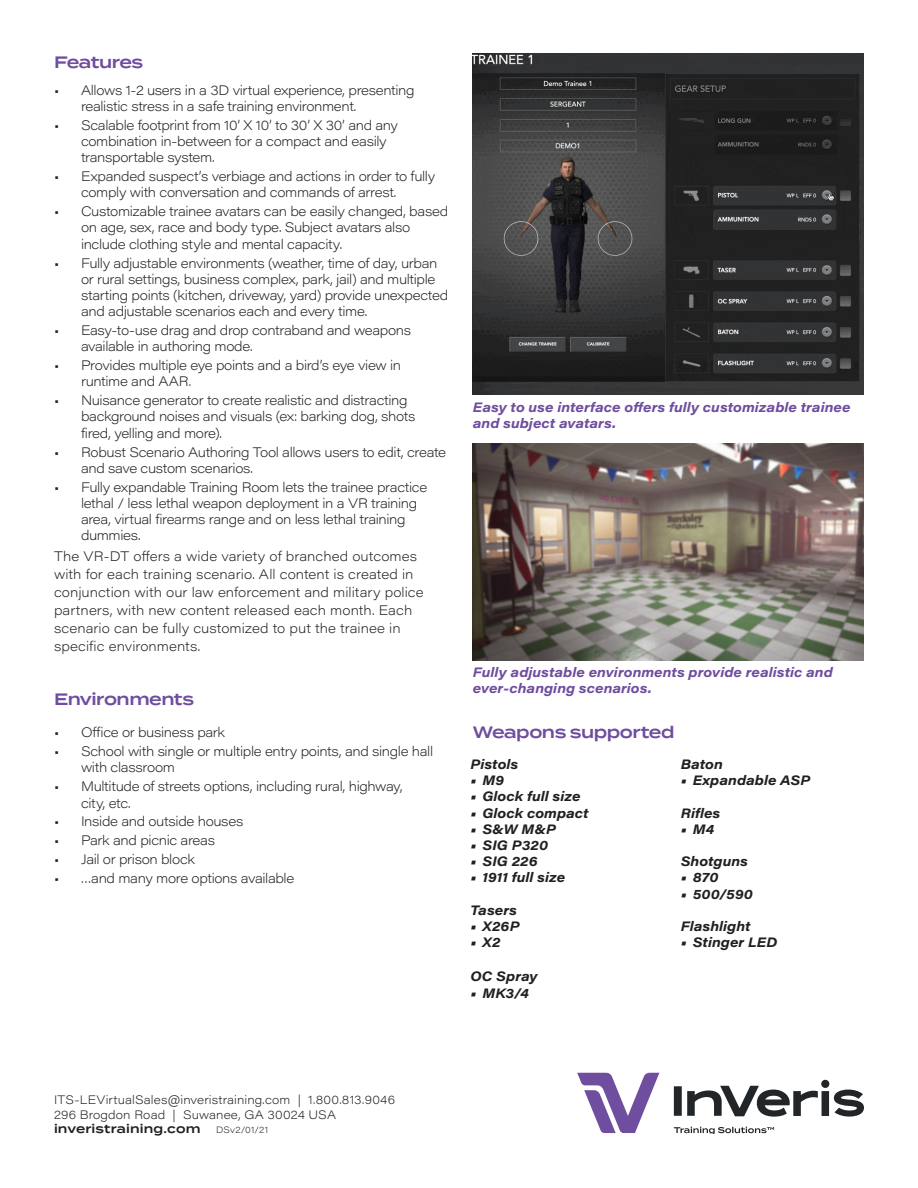
<style>
.page{position:relative;width:918px;height:1188px;background:#fff}
.page>*{position:absolute;margin:0;border:0;box-sizing:border-box;transform-origin:0 0}
.t1{font:600 16.5px "Termina";letter-spacing:-.03em;color:#6f4d9f}
.t2{font:200 13.5px/16.2px "Acumin Pro Wide";letter-spacing:-.025em;color:#231f20}
.t3{font:200 13.5px/18px "Acumin Pro Wide";letter-spacing:.005em;color:#231f20}
.t4{font:italic 700 13.5px "Acumin Pro Wide";letter-spacing:.01em;color:#231f20}
.t5{font:italic 700 13.5px/16.2px "Acumin Pro Wide";letter-spacing:.005em;color:#6f4d9f}
.t6{font:200 12px/14.4px "Acumin Pro Wide";letter-spacing:.01em;color:#231f20}
.t7{font:600 12px "Termina";letter-spacing:.01em;color:#231f20}
.t8{font:200 9px "Acumin Pro Wide";letter-spacing:.03em;color:#231f20}
</style>
<div class="page">
<img style="left:473px;top:443px;width:391px;height:218px">
<img style="left:473px;top:54px;width:391px;height:340px">
<svg style="left:674px;top:1080px;width:190px;height:37px"></svg>
<svg style="left:577px;top:1073px;width:82px;height:60px"></svg>
<svg style="left:674px;top:1127px;width:100px;height:6px"></svg>
<p class="t1" style="left:54px;top:50px;width:91px">Features</p>
<p class="t2" style="left:81px;top:81px;width:335px;text-indent:-27px">• Allows 1-2 users in a 3D virtual experience, presenting realistic stress in a safe training environment.</p>
<p class="t2" style="left:81px;top:116px;width:319px;text-indent:-27px">• Scalable footprint from 10’ X 10’ to 30’ X 30’ and any combination in-between for a compact and easily transportable system.</p>
<p class="t2" style="left:81px;top:168px;width:356px;text-indent:-27px">• Expanded suspect’s verbiage and actions in order to fully comply with conversation and commands of arrest.</p>
<p class="t2" style="left:81px;top:203px;width:369px;text-indent:-27px">• Customizable trainee avatars can be easily changed, based on age, sex, race and body type. Subject avatars also include clothing style and mental capacity.</p>
<p class="t2" style="left:81px;top:254px;width:369px;text-indent:-27px">• Fully adjustable environments (weather, time of day, urban or rural settings, business complex, park, jail) and multiple starting points (kitchen, driveway, yard) provide unexpected and adjustable scenarios each and every time.</p>
<p class="t2" style="left:81px;top:322px;width:332px;text-indent:-27px">• Easy-to-use drag and drop contraband and weapons available in authoring mode.</p>
<p class="t2" style="left:81px;top:357px;width:322px;text-indent:-27px">• Provides multiple eye points and a bird’s eye view in runtime and AAR.</p>
<p class="t2" style="left:81px;top:392px;width:336px;text-indent:-27px">• Nuisance generator to create realistic and distracting background noises and visuals (ex: barking dog, shots fired, yelling and more).</p>
<p class="t2" style="left:81px;top:443px;width:367px;text-indent:-27px">• Robust Scenario Authoring Tool allows users to edit, create and save custom scenarios.</p>
<p class="t2" style="left:81px;top:478px;width:348px;text-indent:-27px">• Fully expandable Training Room lets the trainee practice lethal / less lethal weapon deployment in a VR training area, virtual firearms range and on less lethal training dummies.</p>
<p class="t3" style="left:54px;top:547px;width:371px">The VR-DT offers a wide variety of branched outcomes with for each training scenario. All content is created in conjunction with our law enforcement and military police partners, with new content released each month. Each scenario can be fully customized to put the trainee in specific environments.</p>
<p class="t1" style="left:54px;top:687px;width:142px">Environments</p>
<p class="t2" style="left:54px;top:724px;width:173px">• Office or business park</p>
<p class="t2" style="left:81px;top:743px;width:354px;text-indent:-27px">• School with single or multiple entry points, and single hall with classroom</p>
<p class="t2" style="left:81px;top:778px;width:323px;text-indent:-27px">• Multitude of streets options, including rural, highway, city, etc.</p>
<p class="t2" style="left:54px;top:813px;width:191px">• Inside and outside houses</p>
<p class="t2" style="left:54px;top:832px;width:163px">• Park and picnic areas</p>
<p class="t2" style="left:54px;top:851px;width:143px">• Jail or prison block</p>
<p class="t2" style="left:54px;top:870px;width:242px">• …and many more options available</p>
<p class="t5" style="left:473px;top:398px;width:379px">Easy to use interface offers fully customizable trainee and subject avatars.</p>
<p class="t5" style="left:473px;top:663px;width:362px">Fully adjustable environments provide realistic and ever-changing scenarios.</p>
<p class="t1" style="left:473px;top:720px;width:203px">Weapons supported</p>
<p class="t4" style="left:470px;top:754px;width:49px">Pistols</p>
<p class="t4" style="left:470px;top:770px;width:35px">• M9</p>
<p class="t4" style="left:470px;top:786px;width:112px">• Glock full size</p>
<p class="t4" style="left:470px;top:803px;width:120px">• Glock compact</p>
<p class="t4" style="left:470px;top:819px;width:87px">• S&amp;W M&amp;P</p>
<p class="t4" style="left:470px;top:835px;width:79px">• SIG P320</p>
<p class="t4" style="left:470px;top:851px;width:69px">• SIG 226</p>
<p class="t4" style="left:470px;top:867px;width:96px">• 1911 full size</p>
<p class="t4" style="left:470px;top:900px;width:48px">Tasers</p>
<p class="t4" style="left:470px;top:916px;width:51px">• X26P</p>
<p class="t4" style="left:470px;top:932px;width:32px">• X2</p>
<p class="t4" style="left:470px;top:966px;width:69px">OC Spray</p>
<p class="t4" style="left:470px;top:983px;width:60px">• MK3/4</p>
<p class="t4" style="left:681px;top:754px;width:44px">Baton</p>
<p class="t4" style="left:681px;top:770px;width:131px">• Expandable ASP</p>
<p class="t4" style="left:681px;top:803px;width:41px">Rifles</p>
<p class="t4" style="left:681px;top:819px;width:35px">• M4</p>
<p class="t4" style="left:681px;top:851px;width:69px">Shotguns</p>
<p class="t4" style="left:681px;top:867px;width:39px">• 870</p>
<p class="t4" style="left:681px;top:884px;width:74px">• 500/590</p>
<p class="t4" style="left:681px;top:916px;width:71px">Flashlight</p>
<p class="t4" style="left:681px;top:932px;width:98px">• Stinger LED</p>
<p class="t6" style="left:54px;top:1092px;width:343px">ITS-LEVirtualSales@inveristraining.com | 1.800.813.9046<br>296 Brogdon Road | Suwanee, GA 30024 USA</p>
<p class="t7" style="left:54px;top:1120px;width:148px">inveristraining.com</p>
<p class="t8" style="left:216px;top:1124px;width:54px">DSv2/01/21</p>
</div>
